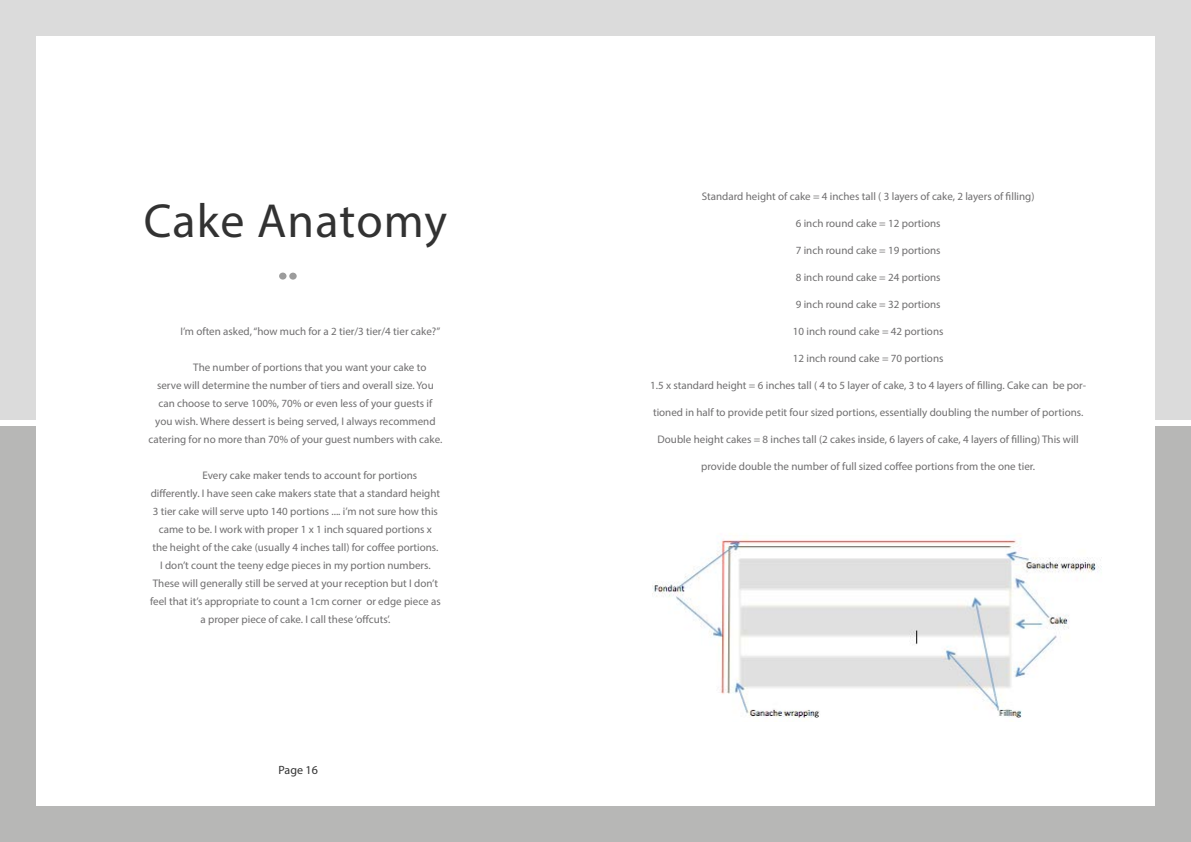
<style>
.page{position:relative;width:1191px;height:842px;background:#fff}
.page>*{position:absolute;margin:0;border:0;box-sizing:border-box;transform-origin:0 0}
.t1{font:48px "Myriad Pro";letter-spacing:.02em;color:#323232}
.t2{font:12px "Myriad Pro";color:#323232}
.t3{font:11px "Myriad Pro";color:#6f6e6f}
</style>
<div class="page">
<div style="left:0;top:0;width:1191px;height:419px;background:#dbdbdb"></div>
<div style="left:0;top:427px;width:1191px;height:415px;background:#b7b7b6"></div>
<div style="left:36px;top:36px;width:1119px;height:770px;background:#fff"></div>
<img style="left:652px;top:539px;width:450px;height:179px">
<div style="left:289px;top:273px;width:8px;height:7px;background:#9c9c9c;border-radius:50%"></div>
<div style="left:279px;top:273px;width:7px;height:7px;background:#9c9c9c;border-radius:50%"></div>
<h1 class="t1" style="left:144px;top:191px;width:305px">Cake Anatomy</h1>
<p class="t3" style="left:180px;top:324px;width:261px">I’m often asked, “how much for a 2 tier/3 tier/4 tier cake?”</p>
<p class="t3" style="left:193px;top:360px;width:234px">The number of portions that you want your cake to</p>
<p class="t3" style="left:157px;top:378px;width:278px">serve will determine the number of tiers and overall size. You</p>
<p class="t3" style="left:158px;top:396px;width:275px">can choose to serve 100%, 70% or even less of your guests if</p>
<p class="t3" style="left:155px;top:414px;width:282px">you wish. Where dessert is being served, I always recommend</p>
<p class="t3" style="left:148px;top:432px;width:295px">catering for no more than 70% of your guest numbers with cake.</p>
<p class="t3" style="left:202px;top:468px;width:216px">Every cake maker tends to account for portions</p>
<p class="t3" style="left:151px;top:486px;width:291px">differently. I have seen cake makers state that a standard height</p>
<p class="t3" style="left:153px;top:504px;width:287px">3 tier cake will serve upto 140 portions .... i’m not sure how this</p>
<p class="t3" style="left:159px;top:522px;width:274px">came to be. I work with proper 1 x 1 inch squared portions x</p>
<p class="t3" style="left:152px;top:540px;width:288px">the height of the cake (usually 4 inches tall) for coffee portions.</p>
<p class="t3" style="left:160px;top:558px;width:272px">I don’t count the teeny edge pieces in my portion numbers.</p>
<p class="t3" style="left:153px;top:576px;width:287px">These will generally still be served at your reception but I don’t</p>
<p class="t3" style="left:150px;top:594px;width:292px">feel that it’s appropriate to count a 1cm corner or edge piece as</p>
<p class="t3" style="left:200px;top:612px;width:191px">a proper piece of cake. I call these ‘offcuts’.</p>
<p class="t2" style="left:278px;top:763px;width:41px">Page 16</p>
<p class="t3" style="left:702px;top:190px;width:334px">Standard height of cake = 4 inches tall ( 3 layers of cake, 2 layers of filling)</p>
<p class="t3" style="left:795px;top:217px;width:146px">6 inch round cake = 12 portions</p>
<p class="t3" style="left:795px;top:244px;width:146px">7 inch round cake = 19 portions</p>
<p class="t3" style="left:795px;top:271px;width:146px">8 inch round cake = 24 portions</p>
<p class="t3" style="left:795px;top:298px;width:146px">9 inch round cake = 32 portions</p>
<p class="t3" style="left:793px;top:325px;width:152px">10 inch round cake = 42 portions</p>
<p class="t3" style="left:793px;top:352px;width:152px">12 inch round cake = 70 portions</p>
<p class="t3" style="left:650px;top:379px;width:437px">1.5 x standard height = 6 inches tall ( 4 to 5 layer of cake, 3 to 4 layers of filling. Cake can be por-</p>
<p class="t3" style="left:653px;top:406px;width:432px">tioned in half to provide petit four sized portions, essentially doubling the number of portions.</p>
<p class="t3" style="left:657px;top:433px;width:423px">Double height cakes = 8 inches tall (2 cakes inside, 6 layers of cake, 4 layers of filling) This will</p>
<p class="t3" style="left:701px;top:460px;width:335px">provide double the number of full sized coffee portions from the one tier.</p>
</div>
